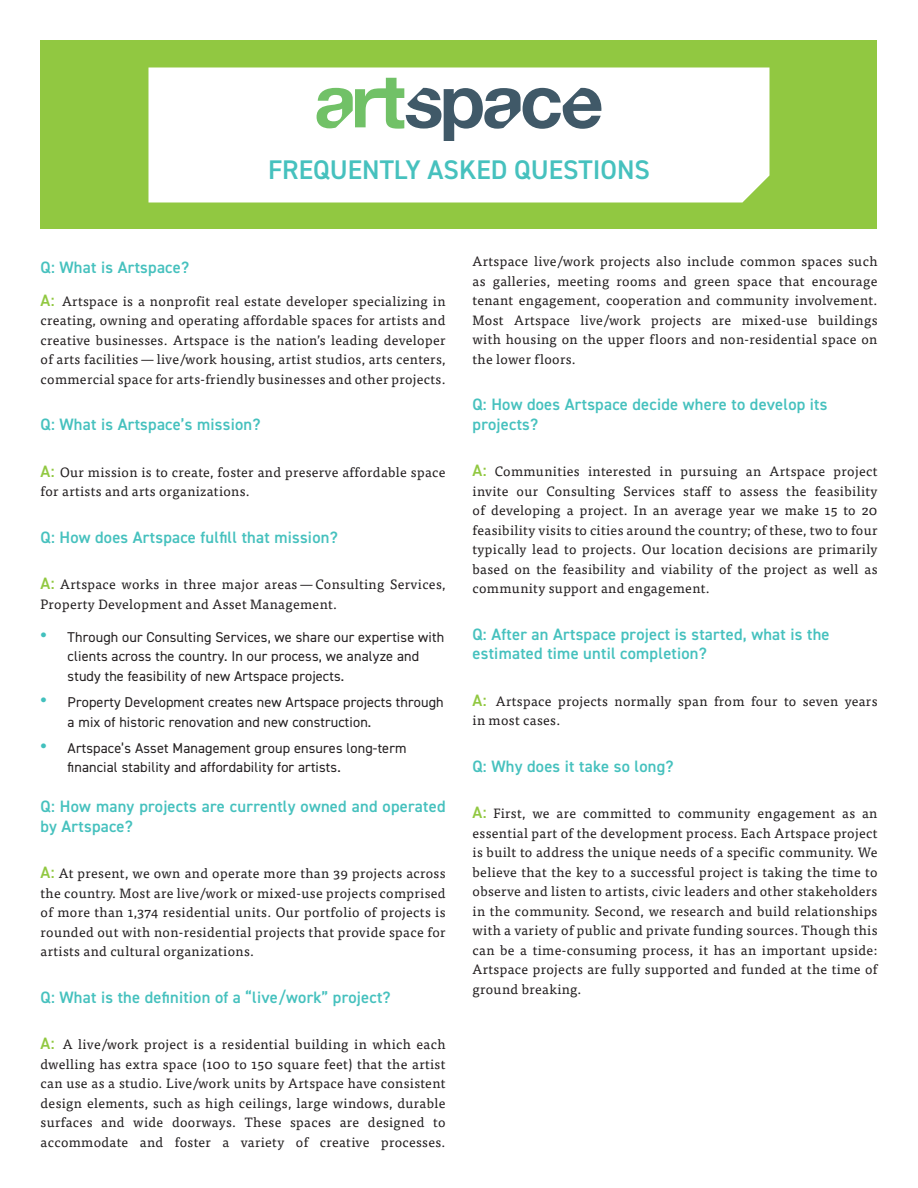
<style>
.page{position:relative;width:918px;height:1188px;background:#fff}
.page>*{position:absolute;margin:0;border:0;box-sizing:border-box;transform-origin:0 0}
.t1{font:600 27px "DIN2014";color:#46c1be}
.Question_Text{font:600 16.5px/19.5px "DIN2014";letter-spacing:.015em;color:#46c1be}
.t2{font:14.25px/19.5px "DIN2014";letter-spacing:.01em;color:#231f20}
.Question_Text-2{font:13.5px/19.5px "Tisa Pro";letter-spacing:.025em;color:#231f20;text-align:justify}
.s1{font-family:"DIN2014";font-weight:600;font-size:16.5px;color:#91c841}
.s2{font-weight:700;font-size:21px;color:#42c0bd}
</style>
<div class="page">
<div style="left:40px;top:40px;width:838px;height:190px;background:#91c841"></div>
<div style="left:149px;top:68px;width:620px;height:134px;background:#fff"></div>
<svg style="left:317px;top:78px;width:284px;height:63px;background:#bfcec8"></svg>
<p class="t1" style="left:268px;top:152px;width:383px">FREQUENTLY ASKED QUESTIONS</p>
<p class="Question_Text" style="left:41px;top:257px;width:150px">Q: What is Artspace?</p>
<p class="Question_Text-2" style="left:41px;top:291px;width:406px"><span class="s1">A:</span> Artspace is a nonprofit real estate developer specializing in creating, owning and operating affordable spaces for artists and creative businesses. Artspace is the nation’s leading developer of arts facilities — live/work housing, artist studios, arts centers, commercial space for arts-friendly businesses and other projects.</p>
<p class="Question_Text" style="left:41px;top:415px;width:221px">Q: What is Artspace’s mission?</p>
<p class="Question_Text-2" style="left:41px;top:462px;width:406px"><span class="s1">A:</span> Our mission is to create, foster and preserve affordable space for artists and arts organizations.</p>
<p class="Question_Text" style="left:41px;top:527px;width:299px">Q: How does Artspace fulfill that mission?</p>
<p class="Question_Text-2" style="left:41px;top:574px;width:406px"><span class="s1">A:</span> Artspace works in three major areas — Consulting Services,<br>Property Development and Asset Management.</p>
<p class="t2" style="left:68px;top:627px;width:378px;text-indent:-27px"><span class="s2">•</span> Through our Consulting Services, we share our expertise with clients across the country. In our process, we analyze and study the feasibility of new Artspace projects.</p>
<p class="t2" style="left:68px;top:692px;width:378px;text-indent:-27px"><span class="s2">•</span> Property Development creates new Artspace projects through a mix of historic renovation and new construction.</p>
<p class="t2" style="left:68px;top:738px;width:340px;text-indent:-27px"><span class="s2">•</span> Artspace’s Asset Management group ensures long-term financial stability and affordability for artists.</p>
<p class="Question_Text" style="left:41px;top:796px;width:406px">Q: How many projects are currently owned and operated by Artspace?</p>
<p class="Question_Text-2" style="left:41px;top:863px;width:406px"><span class="s1">A:</span> At present, we own and operate more than 39 projects across the country. Most are live/work or mixed-use projects comprised of more than 1,374 residential units. Our portfolio of projects is rounded out with non-residential projects that provide space for artists and cultural organizations.</p>
<p class="Question_Text" style="left:41px;top:987px;width:352px">Q: What is the definition of a “live/work” project?</p>
<p class="Question_Text-2" style="left:41px;top:1034px;width:406px"><span class="s1">A:</span> A live/work project is a residential building in which each dwelling has extra space (100 to 150 square feet) that the artist can use as a studio. Live/work units by Artspace have consistent design elements, such as high ceilings, large windows, durable surfaces and wide doorways. These spaces are designed to accommodate and foster a variety of creative processes.</p>
<p class="Question_Text-2" style="left:473px;top:251px;width:406px">Artspace live/work projects also include common spaces such as galleries, meeting rooms and green space that encourage tenant engagement, cooperation and community involvement.<br>Most Artspace live/work projects are mixed-use buildings with housing on the upper floors and non-residential space on the lower floors.</p>
<p class="Question_Text" style="left:473px;top:395px;width:356px">Q: How does Artspace decide where to develop its projects?</p>
<p class="Question_Text-2" style="left:473px;top:461px;width:407px"><span class="s1">A:</span> Communities interested in pursuing an Artspace project invite our Consulting Services staff to assess the feasibility of developing a project. In an average year we make 15 to 20 feasibility visits to cities around the country; of these, two to four typically lead to projects. Our location decisions are primarily based on the feasibility and viability of the project as well as community support and engagement.</p>
<p class="Question_Text" style="left:473px;top:624px;width:359px">Q: After an Artspace project is started, what is the estimated time until completion?</p>
<p class="Question_Text-2" style="left:473px;top:691px;width:406px"><span class="s1">A:</span> Artspace projects normally span from four to seven years in most cases.</p>
<p class="Question_Text" style="left:473px;top:756px;width:203px">Q: Why does it take so long?</p>
<p class="Question_Text-2" style="left:473px;top:803px;width:407px"><span class="s1">A:</span> First, we are committed to community engagement as an essential part of the development process. Each Artspace project is built to address the unique needs of a specific community. We believe that the key to a successful project is taking the time to observe and listen to artists, civic leaders and other stakeholders in the community. Second, we research and build relationships with a variety of public and private funding sources. Though this can be a time-consuming process, it has an important upside:<br>Artspace projects are fully supported and funded at the time of ground breaking.</p>
</div>
